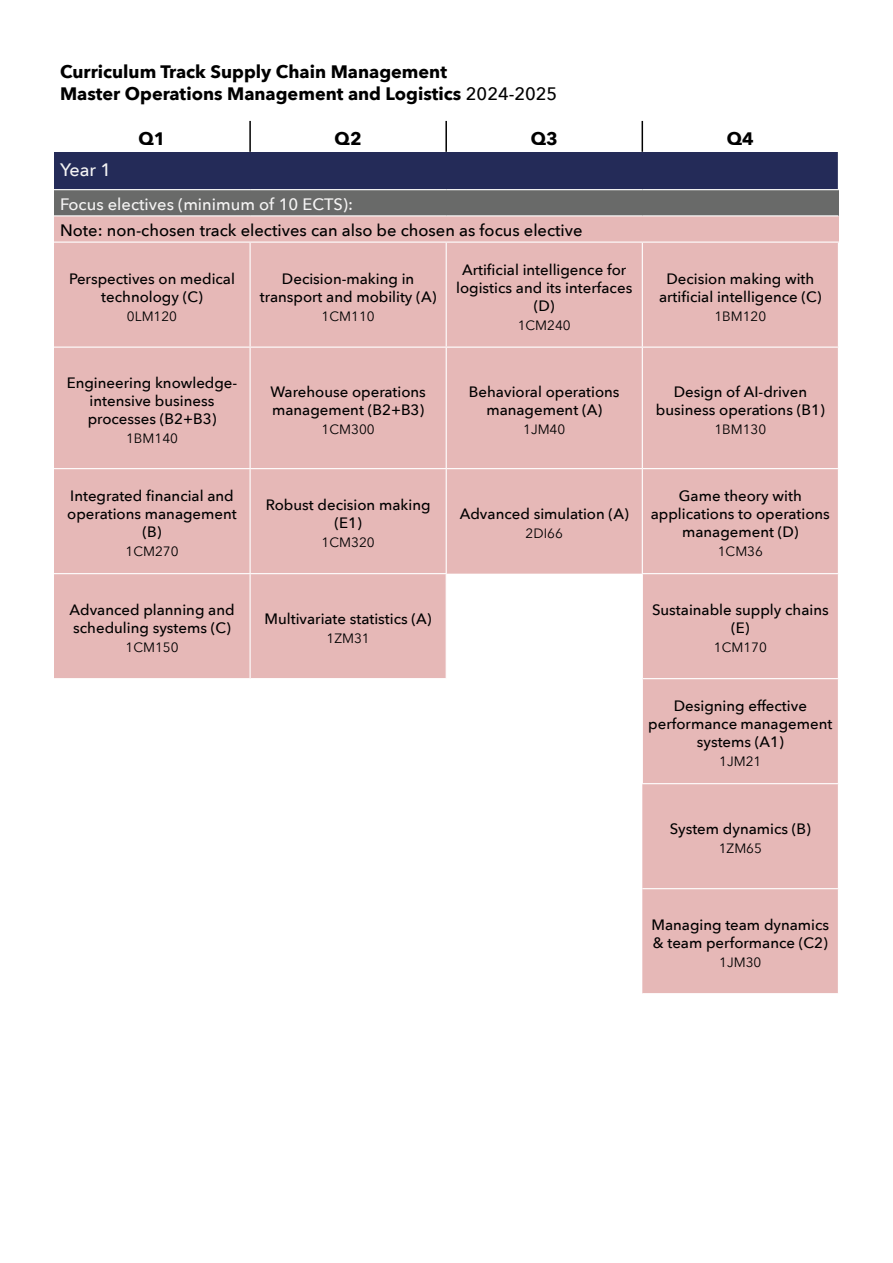
<style>
.page{position:relative;width:893px;height:1263px;background:#fff}
.page>*{position:absolute;margin:0;border:0;box-sizing:border-box;transform-origin:0 0}
.t1{font:700 18px "Avenir Next";color:#000}
.t2{font:500 18px "Avenir Next";color:#f5f4f4}
.t3{font:500 16.5px "Avenir Next";color:#000}
.t4{font:500 16.5px "Avenir Next";color:#f5f4f4}
.t5{font:500 15px/18px "Avenir Next";color:#000;text-align:center}
.t6{font:13.5px "Avenir Next";color:#000}
.s1{font-weight:500}
</style>
<div class="page">
<div style="left:54px;top:152px;width:784px;height:38px;background:#242b58"></div>
<div style="left:54px;top:190px;width:784px;height:26px;background:#696a69"></div>
<div style="left:54px;top:216px;width:784px;height:26px;background:#e6b8b7"></div>
<svg style="left:54px;top:243px;width:784px;height:435px;background:#e9c0bf"></svg>
<div style="left:447px;top:243px;width:391px;height:331px;background:#e6b8b7"></div>
<div style="left:54px;top:469px;width:196px;height:105px;background:#e6b8b7"></div>
<div style="left:54px;top:574px;width:196px;height:105px;background:#e6b8b7"></div>
<div style="left:642px;top:679px;width:196px;height:314px;background:#e6b8b7"></div>
<hr style="left:54px;top:189px;width:196px;height:1px;background:#fff">
<hr style="left:250px;top:189px;width:196px;height:1px;background:#fff">
<hr style="left:446px;top:189px;width:196px;height:1px;background:#fff">
<hr style="left:642px;top:189px;width:197px;height:1px;background:#fff">
<hr style="left:54px;top:215px;width:196px;height:1px;background:#fff">
<hr style="left:250px;top:215px;width:196px;height:1px;background:#fff">
<hr style="left:446px;top:215px;width:196px;height:1px;background:#fff">
<hr style="left:642px;top:215px;width:196px;height:1px;background:#fff">
<hr style="left:250px;top:243px;width:1px;height:104px;background:#fff">
<hr style="left:446px;top:243px;width:1px;height:104px;background:#fff">
<hr style="left:642px;top:243px;width:1px;height:104px;background:#fff">
<hr style="left:54px;top:347px;width:196px;height:1px;background:#fff">
<hr style="left:250px;top:347px;width:196px;height:1px;background:#fff">
<hr style="left:250px;top:348px;width:1px;height:120px;background:#fff">
<hr style="left:446px;top:347px;width:196px;height:1px;background:#fff">
<hr style="left:446px;top:348px;width:1px;height:120px;background:#fff">
<hr style="left:642px;top:347px;width:197px;height:1px;background:#fff">
<hr style="left:642px;top:348px;width:1px;height:120px;background:#fff">
<hr style="left:54px;top:468px;width:196px;height:1px;background:#fff">
<hr style="left:250px;top:468px;width:196px;height:1px;background:#fff">
<hr style="left:250px;top:469px;width:1px;height:104px;background:#fff">
<hr style="left:446px;top:468px;width:196px;height:1px;background:#fff">
<hr style="left:446px;top:469px;width:1px;height:104px;background:#fff">
<hr style="left:642px;top:468px;width:197px;height:1px;background:#fff">
<hr style="left:642px;top:469px;width:1px;height:104px;background:#fff">
<hr style="left:54px;top:573px;width:196px;height:1px;background:#fff">
<hr style="left:250px;top:573px;width:197px;height:1px;background:#fff">
<hr style="left:250px;top:574px;width:1px;height:104px;background:#fff">
<hr style="left:446px;top:574px;width:1px;height:104px;background:#fff">
<hr style="left:642px;top:573px;width:197px;height:1px;background:#fff">
<hr style="left:642px;top:574px;width:1px;height:104px;background:#fff">
<hr style="left:54px;top:678px;width:196px;height:1px;background:#fff">
<hr style="left:642px;top:679px;width:1px;height:104px;background:#fff">
<hr style="left:642px;top:783px;width:197px;height:1px;background:#fff">
<hr style="left:642px;top:888px;width:197px;height:1px;background:#fff">
<hr style="left:249px;top:121px;width:2px;height:31px;background:#000">
<hr style="left:445px;top:121px;width:2px;height:31px;background:#000">
<hr style="left:642px;top:121px;width:1px;height:31px;background:#000">
<p class="t1" style="left:60px;top:56px;width:389px">Curriculum Track Supply Chain Management</p>
<p class="t1" style="left:60px;top:78px;width:499px">Master Operations Management and Logistics <span class="s1">2024-2025</span></p>
<p class="t1" style="left:139px;top:123px;width:29px">Q1</p>
<p class="t1" style="left:335px;top:123px;width:29px">Q2</p>
<p class="t1" style="left:531px;top:123px;width:29px">Q3</p>
<p class="t1" style="left:727px;top:123px;width:29px">Q4</p>
<p class="t2" style="left:60px;top:154px;width:53px">Year 1</p>
<p class="t4" style="left:60px;top:190px;width:294px">Focus electives (minimum of 10 ECTS):</p>
<p class="t3" style="left:60px;top:216px;width:524px">Note: non-chosen track electives can also be chosen as focus elective</p>
<p class="t5" style="left:69px;top:269px;width:167px">Perspectives on medical technology (C)</p>
<p class="t6" style="left:127px;top:305px;width:52px">0LM120</p>
<p class="t5" style="left:456px;top:260px;width:178px">Artificial intelligence for logistics and its interfaces (D)</p>
<p class="t6" style="left:518px;top:314px;width:55px">1CM240</p>
<p class="t5" style="left:260px;top:269px;width:178px">Decision-making in transport and mobility (A)</p>
<p class="t6" style="left:322px;top:305px;width:55px">1CM110</p>
<p class="t5" style="left:659px;top:269px;width:164px">Decision making with artificial intelligence (C)</p>
<p class="t6" style="left:714px;top:305px;width:53px">1BM120</p>
<p class="t5" style="left:67px;top:373px;width:172px">Engineering knowledge&shy;intensive business processes (B2+B3)</p>
<p class="t6" style="left:126px;top:427px;width:53px">1BM140</p>
<p class="t5" style="left:67px;top:486px;width:171px">Integrated financial and operations management (B)</p>
<p class="t6" style="left:126px;top:540px;width:55px">1CM270</p>
<p class="t5" style="left:69px;top:600px;width:167px;text-align:left">Advanced planning and scheduling systems (C)</p>
<p class="t6" style="left:126px;top:636px;width:55px">1CM150</p>
<p class="t5" style="left:270px;top:382px;width:157px;text-align:left">Warehouse operations management (B2+B3)</p>
<p class="t6" style="left:322px;top:418px;width:55px">1CM300</p>
<p class="t5" style="left:266px;top:495px;width:166px">Robust decision making (E1)</p>
<p class="t6" style="left:322px;top:531px;width:55px">1CM320</p>
<p class="t5" style="left:265px;top:609px;width:169px">Multivariate statistics (A)</p>
<p class="t6" style="left:327px;top:627px;width:45px">1ZM31</p>
<p class="t5" style="left:469px;top:382px;width:152px">Behavioral operations management (A)</p>
<p class="t6" style="left:523px;top:418px;width:44px">1JM40</p>
<p class="t5" style="left:656px;top:382px;width:170px">Design of AI-driven business operations (B1)</p>
<p class="t6" style="left:714px;top:418px;width:53px">1BM130</p>
<p class="t5" style="left:460px;top:504px;width:170px">Advanced simulation (A)</p>
<p class="t6" style="left:526px;top:522px;width:39px">2DI66</p>
<p class="t5" style="left:651px;top:486px;width:181px">Game theory with applications to operations management (D)</p>
<p class="t6" style="left:718px;top:540px;width:47px">1CM36</p>
<p class="t5" style="left:652px;top:600px;width:178px">Sustainable supply chains (E)</p>
<p class="t6" style="left:714px;top:636px;width:55px">1CM170</p>
<p class="t5" style="left:648px;top:696px;width:186px">Designing effective performance management systems (A1)</p>
<p class="t6" style="left:719px;top:750px;width:44px">1JM21</p>
<p class="t5" style="left:670px;top:819px;width:143px">System dynamics (B)</p>
<p class="t6" style="left:719px;top:837px;width:45px">1ZM65</p>
<p class="t5" style="left:651px;top:915px;width:179px;text-align:left">Managing team dynamics &amp; team performance (C2)</p>
<p class="t6" style="left:719px;top:951px;width:44px">1JM30</p>
</div>
